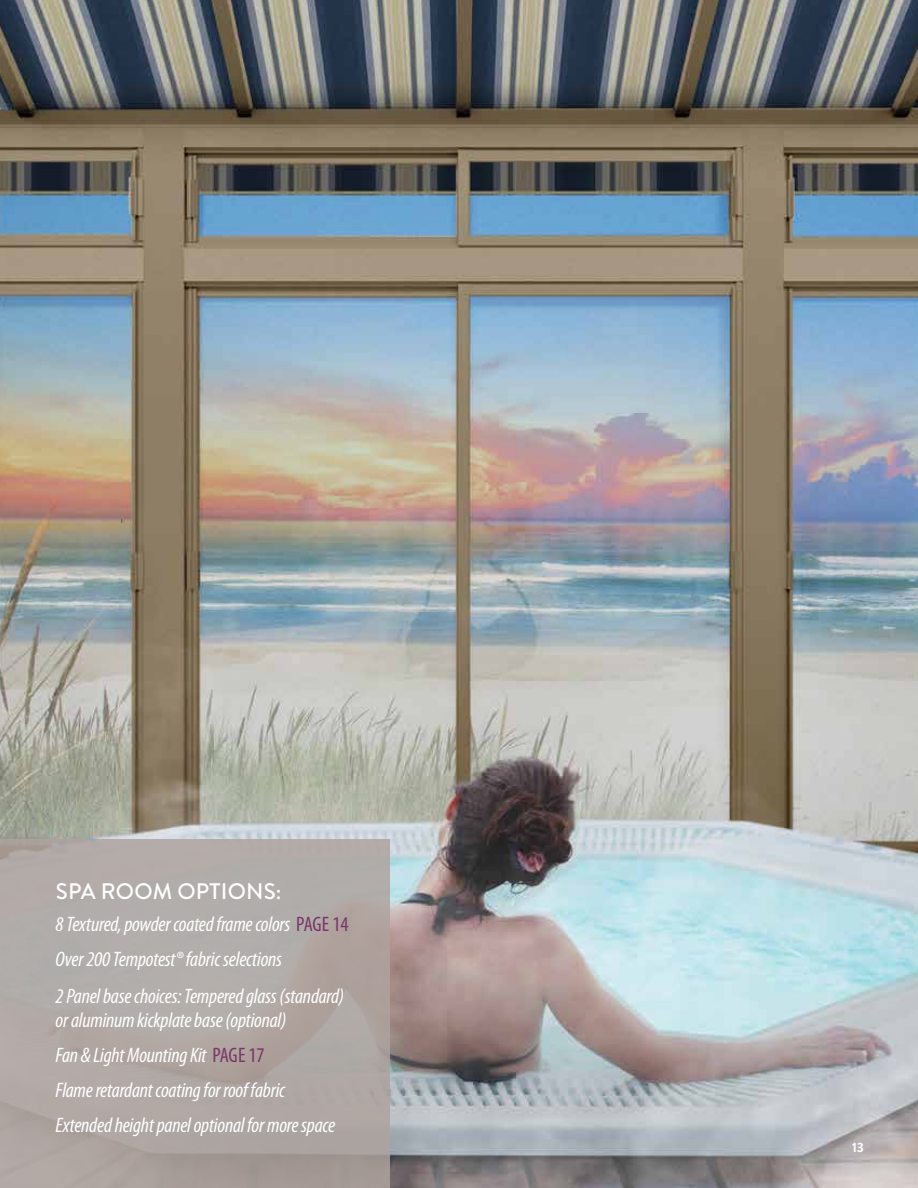
<style>
.page{position:relative;width:918px;height:1188px;background:#fff}
.page>*{position:absolute;margin:0;border:0;box-sizing:border-box;transform-origin:0 0}
.t1{font:500 22.5px "Brandon Grotesque";letter-spacing:.01em;color:#fff}
.t2{font:italic condensed 21px/34.8px "Myriad Pro";letter-spacing:-.01em;color:#fff}
.t3{font:700 13.5px "Brandon Grotesque";color:#fff}
.s1{font-style:normal;color:#79366a}
</style>
<div class="page">
<img style="left:0;top:0;width:918px;height:1188px">
<div style="left:0;top:839px;width:390px;height:349px;background:linear-gradient(to bottom,#b3aeab,#aca29e)"></div>
<p class="t1" style="left:56px;top:875px;width:227px">SPA ROOM OPTIONS:</p>
<p class="t2" style="left:56px;top:907px;width:294px">8 Textured, powder coated frame colors <span class="s1">PAGE 14<br></span>Over 200 Tempotest® fabric selections</p>
<p class="t2" style="left:56px;top:985px;width:290px;line-height:24px">2 Panel base choices: Tempered glass (standard) or aluminum kickplate base (optional)</p>
<p class="t2" style="left:56px;top:1038px;width:281px">Fan &amp; Light Mounting Kit <span class="s1">PAGE 17<br></span>Flame retardant coating for roof fabric<br>Extended height panel optional for more space</p>
<p class="t3" style="left:852px;top:1138px;width:13px">13</p>
</div>
